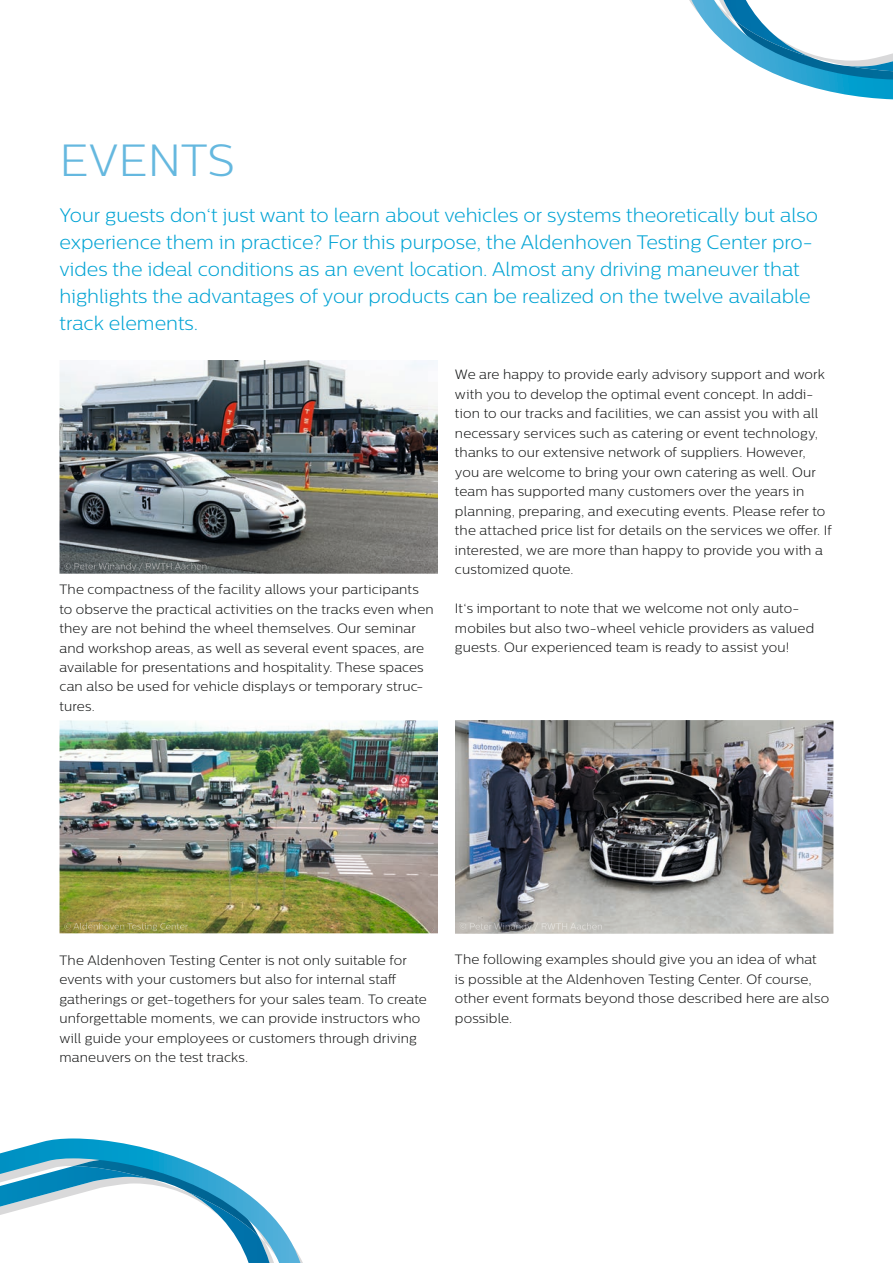
<style>
.page{position:relative;width:893px;height:1263px;background:#fff}
.page>*{position:absolute;margin:0;border:0;box-sizing:border-box;transform-origin:0 0}
.t1{font:300 45px "Centrale Sans";color:#65b8df}
.t2{font:300 19.5px/27px "Centrale Sans";color:#00a3d4}
.t3{font:300 13.5px/19.5px "Centrale Sans";letter-spacing:.01em;color:#151616}
</style>
<div class="page">
<svg style="left:0;top:1138px;width:303px;height:125px"></svg>
<svg style="left:689px;top:0;width:204px;height:99px"></svg>
<img style="left:60px;top:360px;width:378px;height:214px">
<img style="left:64px;top:563px;width:142px;height:8px">
<img style="left:455px;top:720px;width:378px;height:214px">
<img style="left:460px;top:923px;width:142px;height:8px">
<img style="left:60px;top:720px;width:378px;height:213px">
<img style="left:64px;top:923px;width:124px;height:8px">
<h1 class="t1" style="left:60px;top:134px;width:177px">EVENTS</h1>
<p class="t2" style="left:60px;top:202px;width:760px">Your guests don‘t just want to learn about vehicles or systems theoretically but also experience them in practice? For this purpose, the Aldenhoven Testing Center pro&shy;vides the ideal conditions as an event location. Almost any driving maneuver that highlights the advantages of your products can be realized on the twelve available track elements.</p>
<p class="t3" style="left:60px;top:579px;width:376px">The compactness of the facility allows your participants to observe the practical activities on the tracks even when they are not behind the wheel themselves. Our seminar and workshop areas, as well as several event spaces, are available for presentations and hospitality. These spaces can also be used for vehicle displays or temporary struc&shy;tures.</p>
<p class="t3" style="left:455px;top:365px;width:379px">We are happy to provide early advisory support and work with you to develop the optimal event concept. In addi&shy;tion to our tracks and facilities, we can assist you with all necessary services such as catering or event technology, thanks to our extensive network of suppliers. However, you are welcome to bring your own catering as well. Our team has supported many customers over the years in planning, preparing, and executing events. Please refer to the attached price list for details on the services we offer. If interested, we are more than happy to provide you with a customized quote.</p>
<p class="t3" style="left:455px;top:599px;width:361px">It‘s important to note that we welcome not only auto&shy;mobiles but also two-wheel vehicle providers as valued guests. Our experienced team is ready to assist you!</p>
<p class="t3" style="left:60px;top:950px;width:369px">The Aldenhoven Testing Center is not only suitable for events with your customers but also for internal staff gatherings or get-togethers for your sales team. To create unforgettable moments, we can provide instructors who will guide your employees or customers through driving maneuvers on the test tracks.</p>
<p class="t3" style="left:455px;top:950px;width:376px">The following examples should give you an idea of what is possible at the Aldenhoven Testing Center. Of course, other event formats beyond those described here are also possible.</p>
</div>
